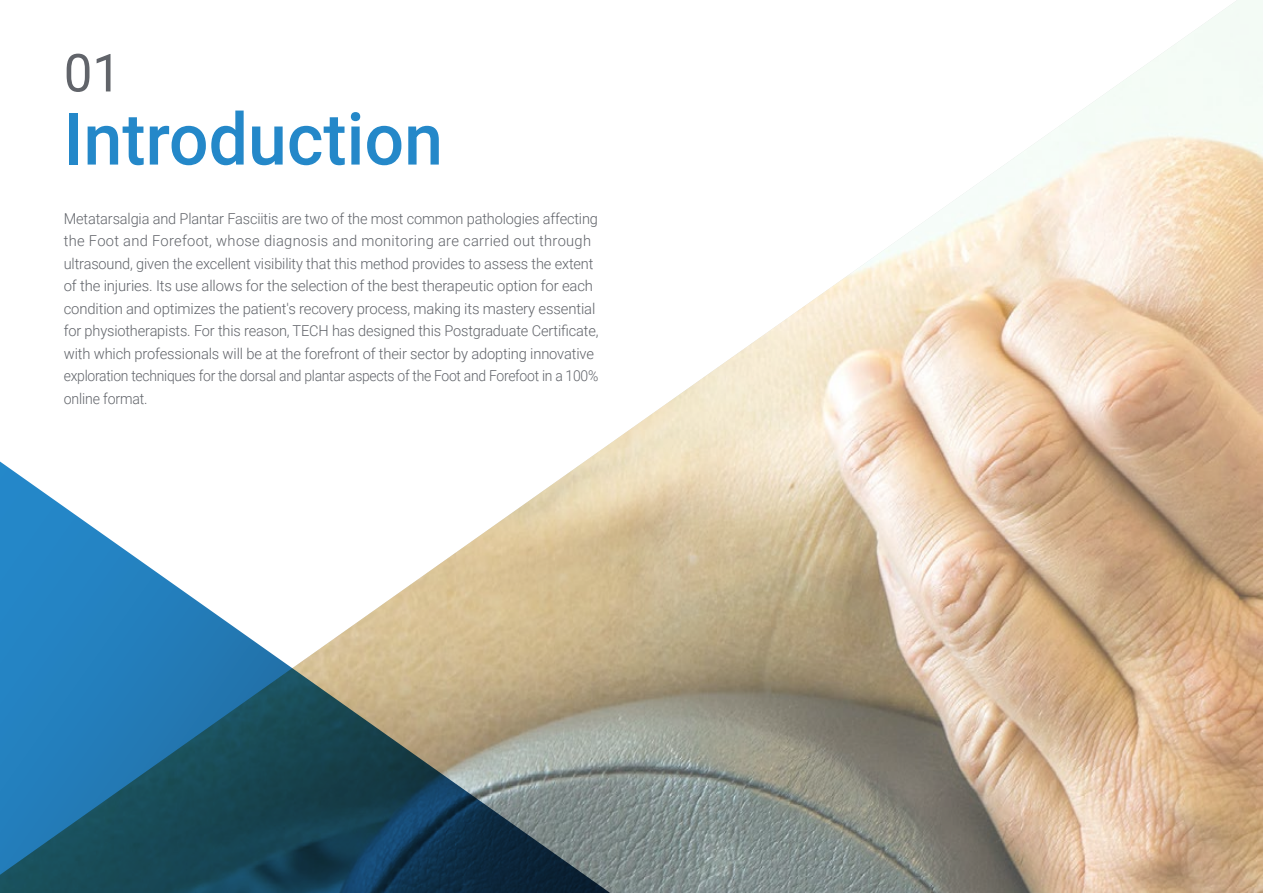
<style>
.page{position:relative;width:1263px;height:893px;background:#fff}
.page>*{position:absolute;margin:0;border:0;box-sizing:border-box;transform-origin:0 0}
.t1{font:500 72px "Roboto";color:#2488c9}
.t2{font:52.5px "Roboto";color:#61646a}
.t3{font:300 15px/22.5px "Roboto";letter-spacing:-.01em;color:#61646a}
</style>
<div class="page">
<img style="left:607px;top:0;width:656px;height:893px">
<svg style="left:0;top:446px;width:640px;height:447px"></svg>
<h2 class="t2" style="left:64px;top:36px;width:59px">01</h2>
<h1 class="t1" style="left:64px;top:89px;width:381px">Introduction</h1>
<p class="t3" style="left:64px;top:207px;width:536px">Metatarsalgia and Plantar Fasciitis are two of the most common pathologies affecting the Foot and Forefoot, whose diagnosis and monitoring are carried out through ultrasound, given the excellent visibility that this method provides to assess the extent of the injuries. Its use allows for the selection of the best therapeutic option for each condition and optimizes the patient's recovery process, making its mastery essential for physiotherapists. For this reason, TECH has designed this Postgraduate Certificate, with which professionals will be at the forefront of their sector by adopting innovative exploration techniques for the dorsal and plantar aspects of the Foot and Forefoot in a 100% online format.</p>
</div>
